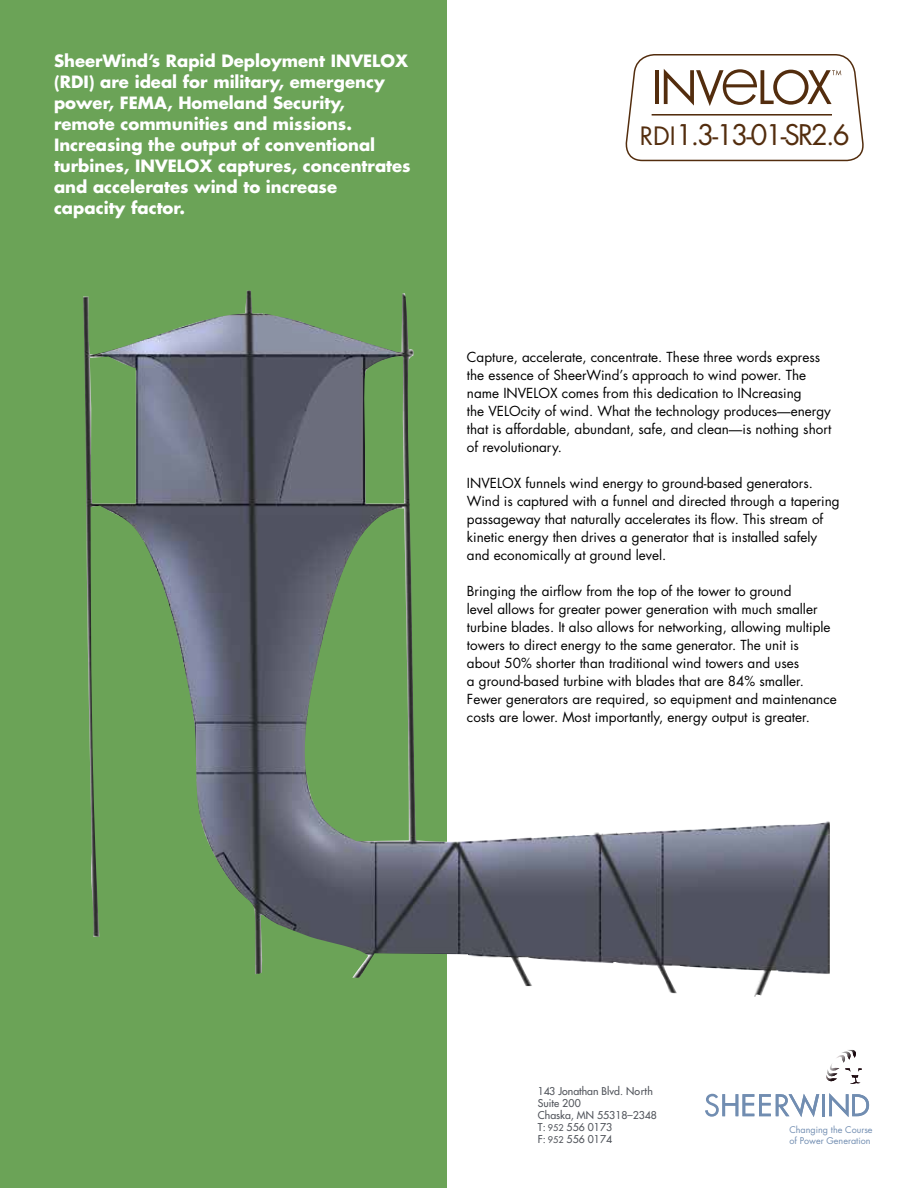
<style>
.page{position:relative;width:918px;height:1188px;background:#fff}
.page>*{position:absolute;margin:0;border:0;box-sizing:border-box;transform-origin:0 0}
.t1{font:27.75px "Futura";letter-spacing:-.07em;color:#532d0e}
.t2{font:700 16.5px/21px "Futura";color:#fff}
.t3{font:13.5px/18px "Futura";color:#000}
.t4{font:10.5px/12px "Futura";color:#52555c}
.t5{font:9px/10.5px "Futura";color:#718db1}
.s1{font-size:24.6px}
.s2{font-size:9px}
</style>
<div class="page">
<div style="left:0;top:0;width:447px;height:1188px;background:#6ba357"></div>
<img style="left:83px;top:291px;width:747px;height:706px">
<svg style="left:625px;top:54px;width:239px;height:108px"></svg>
<hr style="left:652px;top:114px;width:180px;height:2px;background:#532d0e">
<svg style="left:826px;top:1050px;width:36px;height:34px"></svg>
<hr style="left:822px;top:1094px;width:3px;height:22px;background:#718db1">
<svg style="left:829px;top:1093px;width:40px;height:24px"></svg>
<svg style="left:705px;top:1094px;width:114px;height:23px"></svg>
<p class="t2" style="left:54px;top:50px;width:358px">SheerWind’s Rapid Deployment INVELOX (RDI) are ideal for military, emergency power, FEMA, Homeland Security,<br>remote communities and missions.<br>Increasing the output of conventional turbines, INVELOX captures, concentrates and accelerates wind to increase capacity factor.</p>
<h1 class="t1" style="left:640px;top:116px;width:212px"><span class="s1">RDI</span>1.3-13-01-SR2.6</h1>
<p class="t3" style="left:467px;top:347px;width:366px">Capture, accelerate, concentrate. These three words express the essence of SheerWind’s approach to wind power. The name INVELOX comes from this dedication to INcreasing<br>the VELOcity of wind. What the technology produces—energy that is affordable, abundant, safe, and clean—is nothing short of revolutionary.</p>
<p class="t3" style="left:467px;top:473px;width:374px">INVELOX funnels wind energy to ground-based generators.<br>Wind is captured with a funnel and directed through a tapering passageway that naturally accelerates its flow. This stream of kinetic energy then drives a generator that is installed safely and economically at ground level.</p>
<p class="t3" style="left:467px;top:581px;width:371px">Bringing the airflow from the top of the tower to ground<br>level allows for greater power generation with much smaller turbine blades. It also allows for networking, allowing multiple towers to direct energy to the same generator. The unit is<br>about 50% shorter than traditional wind towers and uses<br>a ground-based turbine with blades that are 84% smaller.<br>Fewer generators are required, so equipment and maintenance costs are lower. Most importantly, energy output is greater.</p>
<p class="t4" style="left:538px;top:1085px;width:121px">143 Jonathan Blvd. North<br>Suite 200<br>Chaska, MN 55318–2348<br>T: <span class="s2">952</span> 556 0173<br>F: <span class="s2">952</span> 556 0174</p>
<p class="t5" style="left:789px;top:1125px;width:85px">Changing the Course of Power Generation</p>
</div>
